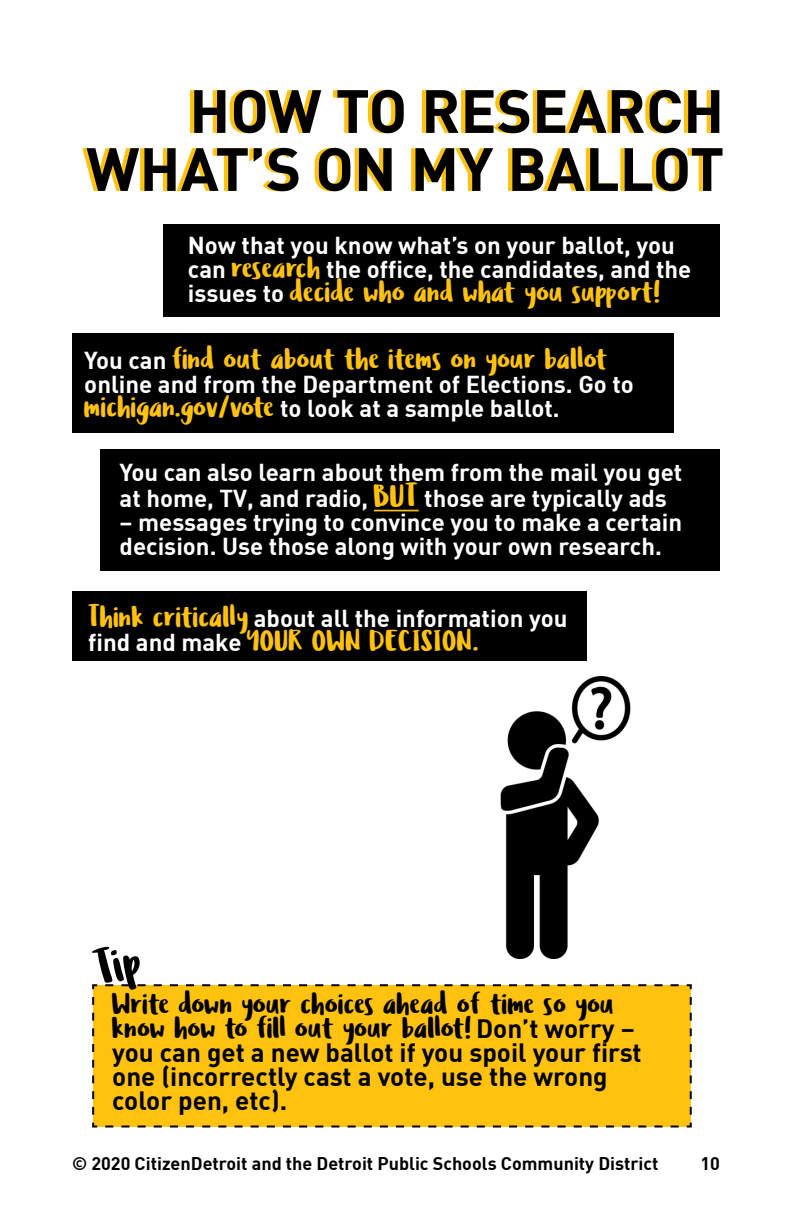
<style>
.page{position:relative;width:792px;height:1224px;background:#fff}
.page>*{position:absolute;margin:0;border:0;box-sizing:border-box;transform-origin:0 0}
.t1{font:700 60px/58px "DIN";color:#000;text-align:right}
.t2{font:30px "Ludicrous";color:#ffc20e}
.t3{font:30px/24px "Ludicrous";color:#000}
.t4{font:700 26px/24px "DIN";color:#000}
.t5{font:700 24px/24px "DIN";color:#fff}
.t6{font:700 18px "DIN";color:#000}
.s1{font-family:"Ludicrous";font-weight:400;font-size:30px;color:#ffc20e}
.s2{font-family:"DIN";font-weight:700;font-size:24px;color:#fff}
.s3{font-family:"Ludicrous";font-weight:400;font-size:32px;color:#ffc20e}
.s4{font-family:"DIN";font-weight:700;font-size:26px}
</style>
<div class="page">
<div style="left:164px;top:224px;width:556px;height:92px;background:#000"></div>
<div style="left:72px;top:333px;width:602px;height:100px;background:#000"></div>
<div style="left:101px;top:449px;width:619px;height:122px;background:#000"></div>
<hr style="left:374px;top:510px;width:45px;height:1px;background:#ffc20e">
<div style="left:72px;top:591px;width:515px;height:70px;background:#000"></div>
<div style="left:92px;top:984px;width:600px;height:144px;background:#ffc20e"></div>
<img style="left:500px;top:676px;width:131px;height:270px">
<svg style="left:92px;top:946px;width:587px;height:44px"></svg>
<h1 class="t1" style="left:86px;top:80px;width:640px">HOW TO RESEARCH<br>WHAT’S ON MY BALLOT</h1>
<p class="t5" style="left:188px;top:232px;width:505px">Now that you know what’s on your ballot, you can <span class="s1">research</span> the office, the candidates, and the</p>
<p class="t2" style="left:188px;top:271px;width:474px"><span class="s2">issues to</span> decide who and what you support!</p>
<p class="t2" style="left:84px;top:338px;width:525px"><span class="s2">You can</span> find out about the items on your ballot</p>
<p class="t5" style="left:84px;top:372px;width:551px">online and from the Department of Elections. Go to <span class="s1">michigan.gov/vote</span> to look at a sample ballot.</p>
<p class="t5" style="left:120px;top:458px;width:564px;line-height:26px">You can also learn about them from the mail you get at home, TV, and radio, <span class="s3">BUT</span> those are typically ads</p>
<p class="t5" style="left:120px;top:509px;width:564px">– messages trying to convince you to make a certain decision. Use those along with your own research.</p>
<p class="t5" style="left:88px;top:605px;width:481px"><span class="s1">Think critically</span> about all the information you</p>
<p class="t2" style="left:88px;top:620px;width:392px"><span class="s2">find and make</span> YOUR OWN DECISION.</p>
<p class="t3" style="left:112px;top:992px;width:524px">Write down your choices ahead of time so you know how to fill out your ballot! <span class="s4">Don’t worry –</span></p>
<p class="t4" style="left:112px;top:1040px;width:531px">you can get a new ballot if you spoil your first one (incorrectly cast a vote, use the wrong color pen, etc).</p>
<p class="t6" style="left:72px;top:1152px;width:588px">© 2020 CitizenDetroit and the Detroit Public Schools Community District</p>
<p class="t6" style="left:700px;top:1152px;width:21px">10</p>
</div>
